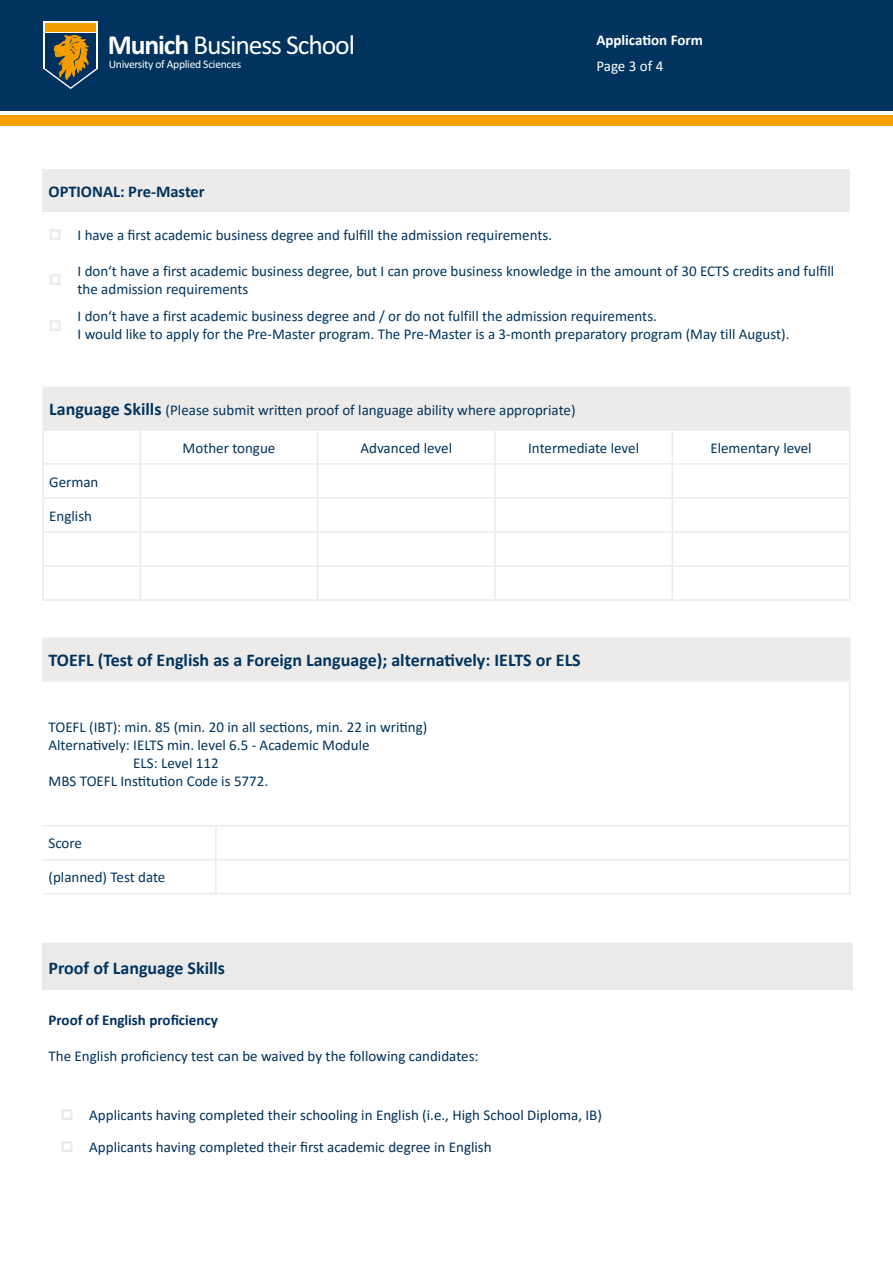
<style>
.page{position:relative;width:893px;height:1263px;background:#fff}
.page>*{position:absolute;margin:0;border:0;box-sizing:border-box;transform-origin:0 0}
.t1{font:27.6px "Calibri";letter-spacing:-.04em;color:#fff}
.t2{font:700 18px "Calibri";color:#00345e}
.t3{font:700 16.5px "Calibri";color:#00345e}
.t4{font:15px/18px "Calibri";color:#00345e}
.t5{font:15px/31.8px "Calibri";color:#00305d}
.t6{font:700 15px "Calibri";color:#00305d}
.t7{font:700 15px "Calibri";color:#fff}
.t8{font:15px "Calibri";letter-spacing:-.005em;color:#fff}
.t9{font:11.55px "Calibri";letter-spacing:-.025em;color:#fff}
.s1{font-weight:700}
.s2{font-weight:700;font-size:18px}
</style>
<div class="page">
<div style="left:0;top:0;width:893px;height:111px;background:#00345e"></div>
<div style="left:0;top:115px;width:893px;height:10px;background:#f6a100"></div>
<svg style="left:44px;top:21px;width:54px;height:14px"></svg>
<div style="left:45px;top:33px;width:51px;height:35px;background:#00305d"></div>
<div style="left:45px;top:23px;width:51px;height:8px;background:#f59c00"></div>
<svg style="left:44px;top:35px;width:54px;height:54px"></svg>
<div style="left:43px;top:638px;width:807px;height:43px;background:#edebea"></div>
<hr style="left:43px;top:637px;width:173px;height:2px;background:#edebea">
<hr style="left:216px;top:637px;width:634px;height:2px;background:#edebea">
<hr style="left:849px;top:681px;width:1px;height:144px;background:#edebea">
<hr style="left:43px;top:825px;width:173px;height:1px;background:#edebea">
<hr style="left:216px;top:825px;width:634px;height:1px;background:#edebea">
<hr style="left:215px;top:826px;width:2px;height:33px;background:#edebea">
<hr style="left:849px;top:826px;width:1px;height:33px;background:#edebea">
<hr style="left:43px;top:859px;width:173px;height:1px;background:#edebea">
<hr style="left:216px;top:859px;width:634px;height:1px;background:#edebea">
<hr style="left:215px;top:860px;width:2px;height:33px;background:#edebea">
<hr style="left:849px;top:860px;width:1px;height:33px;background:#edebea">
<hr style="left:43px;top:893px;width:173px;height:1px;background:#edebea">
<hr style="left:216px;top:893px;width:634px;height:1px;background:#edebea">
<div style="left:43px;top:387px;width:807px;height:43px;background:#edebea"></div>
<hr style="left:43px;top:429px;width:97px;height:2px;background:#edebea">
<hr style="left:43px;top:431px;width:1px;height:32px;background:#edebea">
<hr style="left:140px;top:429px;width:178px;height:2px;background:#edebea">
<hr style="left:140px;top:431px;width:1px;height:32px;background:#edebea">
<hr style="left:318px;top:429px;width:177px;height:2px;background:#edebea">
<hr style="left:317px;top:431px;width:1px;height:32px;background:#edebea">
<hr style="left:495px;top:429px;width:177px;height:2px;background:#edebea">
<hr style="left:494px;top:431px;width:2px;height:32px;background:#edebea">
<hr style="left:672px;top:429px;width:178px;height:2px;background:#edebea">
<hr style="left:672px;top:431px;width:1px;height:32px;background:#edebea">
<hr style="left:849px;top:431px;width:1px;height:32px;background:#edebea">
<hr style="left:43px;top:463px;width:97px;height:2px;background:#edebea">
<hr style="left:43px;top:465px;width:1px;height:32px;background:#edebea">
<hr style="left:140px;top:463px;width:178px;height:2px;background:#edebea">
<hr style="left:140px;top:465px;width:1px;height:32px;background:#edebea">
<hr style="left:318px;top:463px;width:177px;height:2px;background:#edebea">
<hr style="left:317px;top:465px;width:1px;height:32px;background:#edebea">
<hr style="left:495px;top:463px;width:177px;height:2px;background:#edebea">
<hr style="left:494px;top:465px;width:2px;height:32px;background:#edebea">
<hr style="left:672px;top:463px;width:178px;height:2px;background:#edebea">
<hr style="left:672px;top:465px;width:1px;height:32px;background:#edebea">
<hr style="left:849px;top:465px;width:1px;height:32px;background:#edebea">
<hr style="left:43px;top:497px;width:97px;height:2px;background:#edebea">
<hr style="left:43px;top:499px;width:1px;height:32px;background:#edebea">
<hr style="left:140px;top:497px;width:178px;height:2px;background:#edebea">
<hr style="left:140px;top:499px;width:1px;height:32px;background:#edebea">
<hr style="left:318px;top:497px;width:177px;height:2px;background:#edebea">
<hr style="left:317px;top:499px;width:1px;height:32px;background:#edebea">
<hr style="left:495px;top:497px;width:177px;height:2px;background:#edebea">
<hr style="left:494px;top:499px;width:2px;height:32px;background:#edebea">
<hr style="left:672px;top:497px;width:178px;height:2px;background:#edebea">
<hr style="left:672px;top:499px;width:1px;height:32px;background:#edebea">
<hr style="left:849px;top:499px;width:1px;height:32px;background:#edebea">
<hr style="left:43px;top:531px;width:97px;height:2px;background:#edebea">
<hr style="left:43px;top:533px;width:1px;height:32px;background:#edebea">
<hr style="left:140px;top:531px;width:178px;height:2px;background:#edebea">
<hr style="left:140px;top:533px;width:1px;height:32px;background:#edebea">
<hr style="left:318px;top:531px;width:177px;height:2px;background:#edebea">
<hr style="left:317px;top:533px;width:1px;height:32px;background:#edebea">
<hr style="left:495px;top:531px;width:177px;height:2px;background:#edebea">
<hr style="left:494px;top:533px;width:2px;height:32px;background:#edebea">
<hr style="left:672px;top:531px;width:178px;height:2px;background:#edebea">
<hr style="left:672px;top:533px;width:1px;height:32px;background:#edebea">
<hr style="left:849px;top:533px;width:1px;height:32px;background:#edebea">
<hr style="left:43px;top:565px;width:97px;height:2px;background:#edebea">
<hr style="left:43px;top:567px;width:1px;height:32px;background:#edebea">
<hr style="left:140px;top:565px;width:178px;height:2px;background:#edebea">
<hr style="left:140px;top:567px;width:1px;height:32px;background:#edebea">
<hr style="left:318px;top:565px;width:177px;height:2px;background:#edebea">
<hr style="left:317px;top:567px;width:1px;height:32px;background:#edebea">
<hr style="left:495px;top:565px;width:177px;height:2px;background:#edebea">
<hr style="left:494px;top:567px;width:2px;height:32px;background:#edebea">
<hr style="left:672px;top:565px;width:178px;height:2px;background:#edebea">
<hr style="left:672px;top:567px;width:1px;height:32px;background:#edebea">
<hr style="left:849px;top:567px;width:1px;height:32px;background:#edebea">
<hr style="left:43px;top:599px;width:97px;height:2px;background:#edebea">
<hr style="left:140px;top:599px;width:178px;height:2px;background:#edebea">
<hr style="left:318px;top:599px;width:177px;height:2px;background:#edebea">
<hr style="left:495px;top:599px;width:177px;height:2px;background:#edebea">
<hr style="left:672px;top:599px;width:178px;height:2px;background:#edebea">
<div style="left:43px;top:169px;width:807px;height:43px;background:#edebea"></div>
<div style="left:43px;top:943px;width:809px;height:47px;background:#ece9e9"></div>
<hr style="left:43px;top:943px;width:810px;height:1px;background:#ece9e9">
<hr style="left:851px;top:944px;width:2px;height:46px;background:#ece9e9">
<h1 class="t1" style="left:108px;top:28px;width:249px"><span class="s1">Munich</span> Business School</h1>
<p class="t9" style="left:109px;top:57px;width:134px">University of Applied Sciences</p>
<p class="t7" style="left:596px;top:30px;width:108px">Application Form</p>
<p class="t8" style="left:596px;top:55px;width:68px">Page 3 of 4</p>
<p class="t3" style="left:49px;top:180px;width:158px">OPTIONAL: Pre-Master</p>
<p class="t4" style="left:78px;top:225px;width:476px">I have a first academic business degree and fulfill the admission requirements.</p>
<p class="t4" style="left:78px;top:261px;width:758px">I don‘t have a first academic business degree, but I can prove business knowledge in the amount of 30 ECTS credits and fulfill the admission requirements</p>
<p class="t4" style="left:78px;top:307px;width:713px">I don‘t have a first academic business degree and / or do not fulfill the admission requirements.<br>I would like to apply for the Pre-Master program. The Pre-Master is a 3-month preparatory program (May till August).</p>
<p class="t4" style="left:49px;top:401px;width:528px"><span class="s2">Language Skills</span> (Please submit written proof of language ability where appropriate)</p>
<p class="t4" style="left:183px;top:438px;width:94px">Mother tongue</p>
<p class="t4" style="left:361px;top:438px;width:93px">Advanced level</p>
<p class="t4" style="left:528px;top:438px;width:112px">Intermediate level</p>
<p class="t4" style="left:710px;top:438px;width:103px">Elementary level</p>
<p class="t4" style="left:49px;top:472px;width:51px">German</p>
<p class="t4" style="left:49px;top:506px;width:44px">English</p>
<p class="t2" style="left:49px;top:647px;width:534px">TOEFL (Test of English as a Foreign Language); alternatively: IELTS or ELS</p>
<p class="t4" style="left:49px;top:717px;width:380px">TOEFL (IBT): min. 85 (min. 20 in all sections, min. 22 in writing)</p>
<p class="t4" style="left:49px;top:735px;width:323px">Alternatively: IELTS min. level 6.5 - Academic Module</p>
<p class="t4" style="left:133px;top:753px;width:87px">ELS: Level 112</p>
<p class="t4" style="left:49px;top:771px;width:221px">MBS TOEFL Institution Code is 5772.</p>
<p class="t4" style="left:49px;top:834px;width:35px">Score</p>
<p class="t4" style="left:49px;top:868px;width:118px">(planned) Test date</p>
<p class="t2" style="left:49px;top:955px;width:178px">Proof of Language Skills</p>
<p class="t6" style="left:49px;top:1009px;width:171px">Proof of English proficiency</p>
<p class="t5" style="left:49px;top:1039px;width:432px">The English proficiency test can be waived by the following candidates:</p>
<p class="t5" style="left:89px;top:1099px;width:514px">Applicants having completed their schooling in English (i.e., High School Diploma, IB)<br>Applicants having completed their first academic degree in English</p>
</div>
